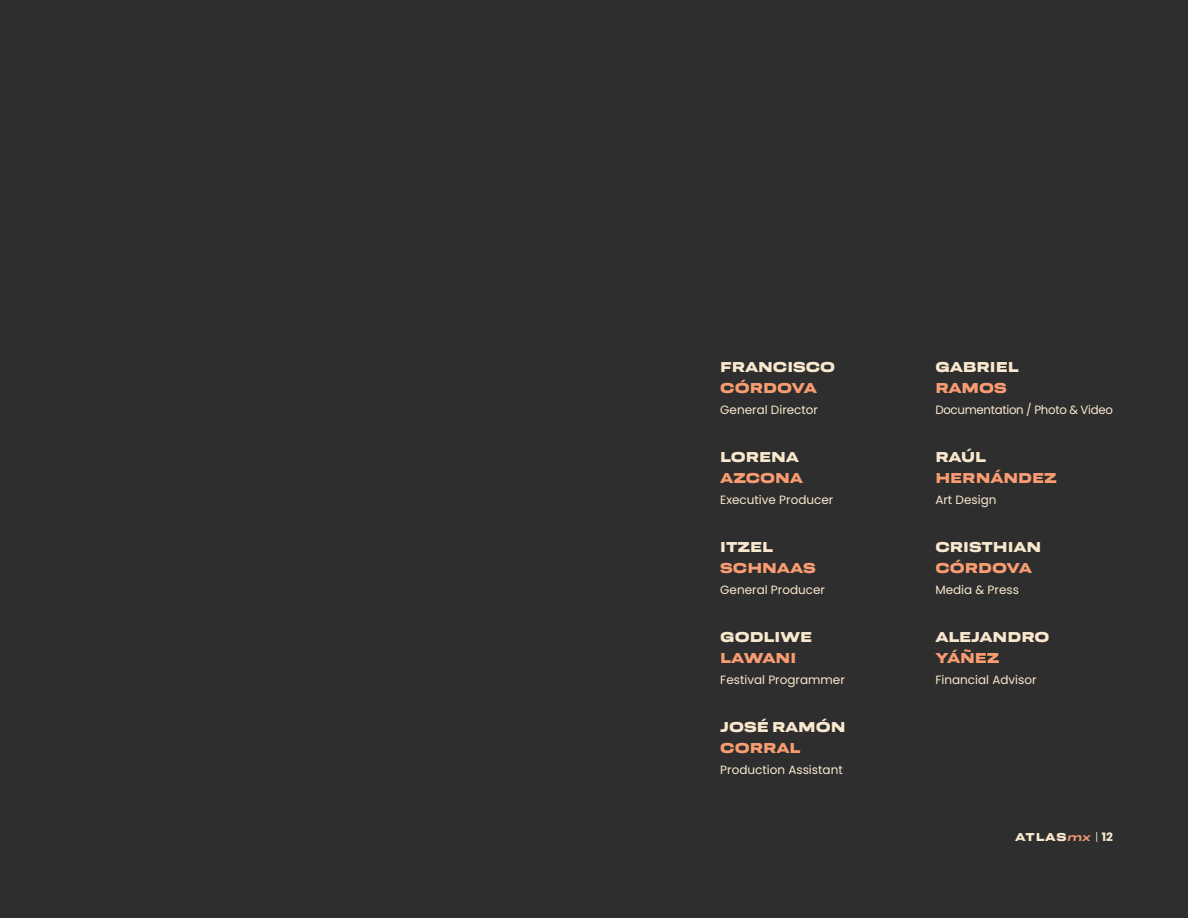
<style>
.page{position:relative;width:1188px;height:918px;background:#2e2e2e}
.page>*{position:absolute;margin:0;border:0;box-sizing:border-box;transform-origin:0 0}
.t1{font:15px "Resolve Extrabold Wd";color:#f9e8ce}
.t2{font:15px "Resolve Extrabold Wd";color:#f99c71}
.t3{font:12px "Poppins";color:#f9e8ce}
.t4{font:12px "Poppins";letter-spacing:-.025em;color:#f9e8ce}
.t5{font:12px "Resolve Extrabold Wd";letter-spacing:.065em;color:#f9e8ce}
.s1{font-family:"Resolve Medium Wd Ita";color:#f99c71}
.s2{font-family:"Resolve Light Wd"}
.s3{font-family:"Poppins";font-weight:700}
</style>
<div class="page">
<p class="t1" style="left:720px;top:358px;width:116px">FRANCISCO</p>
<p class="t2" style="left:720px;top:379px;width:98px">CÓRDOVA</p>
<p class="t3" style="left:720px;top:403px;width:99px">General Director</p>
<p class="t1" style="left:720px;top:448px;width:80px">LORENA</p>
<p class="t2" style="left:720px;top:469px;width:84px">AZCONA</p>
<p class="t3" style="left:720px;top:493px;width:115px">Executive Producer</p>
<p class="t1" style="left:720px;top:538px;width:54px">ITZEL</p>
<p class="t2" style="left:720px;top:559px;width:97px">SCHNAAS</p>
<p class="t3" style="left:720px;top:583px;width:106px">General Producer</p>
<p class="t1" style="left:720px;top:628px;width:93px">GODLIWE</p>
<p class="t2" style="left:720px;top:649px;width:77px">LAWANI</p>
<p class="t3" style="left:720px;top:673px;width:126px">Festival Programmer</p>
<p class="t1" style="left:720px;top:718px;width:127px">JOSÉ RAMÓN</p>
<p class="t2" style="left:720px;top:739px;width:81px">CORRAL</p>
<p class="t3" style="left:720px;top:763px;width:124px">Production Assistant</p>
<p class="t1" style="left:935px;top:358px;width:85px">GABRIEL</p>
<p class="t2" style="left:935px;top:379px;width:73px">RAMOS</p>
<p class="t4" style="left:935px;top:403px;width:179px">Documentation / Photo &amp; Video</p>
<p class="t1" style="left:935px;top:448px;width:52px">RAÚL</p>
<p class="t2" style="left:935px;top:469px;width:123px">HERNÁNDEZ</p>
<p class="t3" style="left:935px;top:493px;width:63px">Art Design</p>
<p class="t1" style="left:935px;top:538px;width:107px">CRISTHIAN</p>
<p class="t2" style="left:935px;top:559px;width:98px">CÓRDOVA</p>
<p class="t3" style="left:935px;top:583px;width:85px">Media &amp; Press</p>
<p class="t1" style="left:935px;top:628px;width:116px">ALEJANDRO</p>
<p class="t2" style="left:935px;top:649px;width:66px">YÁÑEZ</p>
<p class="t3" style="left:935px;top:673px;width:103px">Financial Advisor</p>
<p class="t5" style="left:1015px;top:829px;width:99px">ATLAS<span class="s1">mx</span> <span class="s2">|</span> <span class="s3">12</span></p>
</div>
